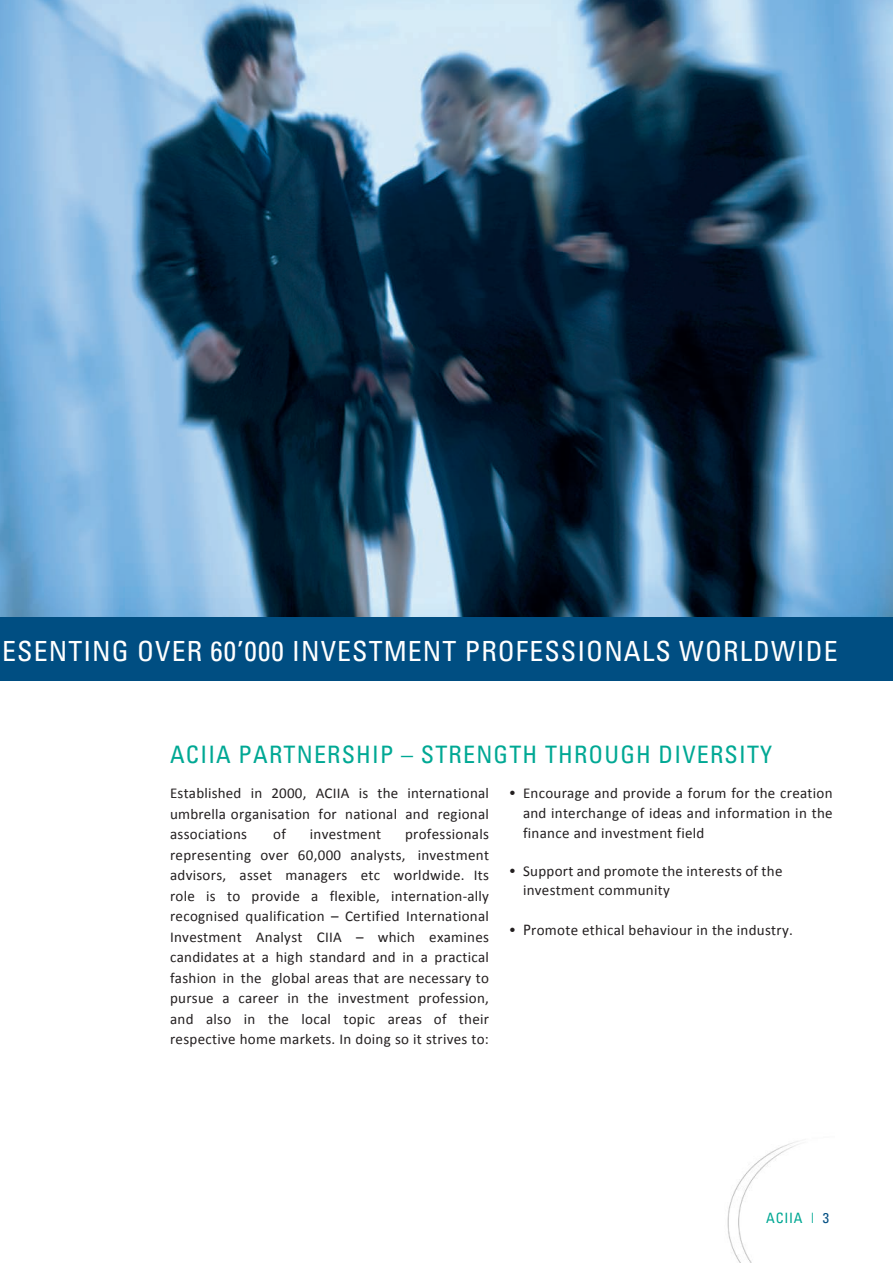
<style>
.page{position:relative;width:893px;height:1263px;background:#fff}
.page>*{position:absolute;margin:0;border:0;box-sizing:border-box;transform-origin:0 0}
.t1{font:condensed 27.75px "Univers";letter-spacing:.04em;color:#fff}
.t2{font:condensed 24px "Univers";letter-spacing:.05em;color:#00a894}
.t3{font:15px/20.5px "Calibri";letter-spacing:.02em;color:#231f20;text-align:justify}
.t4{font:condensed 14.25px "Univers";letter-spacing:.05em;color:#00a894}
.s1{font-family:"Univers";font-stretch:condensed;font-size:14.25px}
.s2{color:#004e82}
</style>
<div class="page">
<img style="left:727px;top:1141px;width:72px;height:122px">
<img style="left:0;top:0;width:893px;height:617px">
<div style="left:0;top:617px;width:893px;height:63px;background:#004e82"></div>
<h1 class="t1" style="left:2px;top:633px;width:837px">ESENTI NG OVER 60’000 I NVESTMENT PROFESSI ONALS WORLDWI DE</h1>
<h2 class="t2" style="left:170px;top:740px;width:199px">ACIIA PARTNERSHIP</h2>
<h2 class="t2" style="left:401px;top:740px;width:373px">– STRENGTH TH ROUGH DIVERSITY</h2>
<p class="t3" style="left:170px;top:783px;width:320px">Established in 2000, ACIIA is the international umbrella organisation for national and regional associations</p>
<p class="t3" style="left:273px;top:824px;width:14px">of</p>
<p class="t3" style="left:310px;top:824px;width:73px">investment</p>
<p class="t3" style="left:170px;top:824px;width:320px;text-indent:235px">professionals representing over 60,000 analysts, investment advisors, asset managers etc worldwide. Its role is to provide a flexible, internation-ally recognised qualification – Certified International Investment Analyst CIIA – which examines candidates at a high standard and in a practical fashion in the global areas that are necessary to pursue a career in the investment profession, and also in the local topic areas of their respective home markets. In doing so it strives to:</p>
<p class="t3" style="left:523px;top:783px;width:311px;line-height:19.8px;text-indent:-13px"><span class="s1">•</span> Encourage and provide a forum for the creation and interchange of ideas and information in the finance and investment field</p>
<p class="t3" style="left:523px;top:861px;width:261px;line-height:19.2px;text-indent:-13px"><span class="s1">•</span> Support and promote the interests of the investment community</p>
<p class="t3" style="left:510px;top:919px;width:284px"><span class="s1">• P</span>romote ethical behaviour in the industry.</p>
<p class="t4" style="left:766px;top:1209px;width:64px">ACIIA | <span class="s2">3</span></p>
</div>
